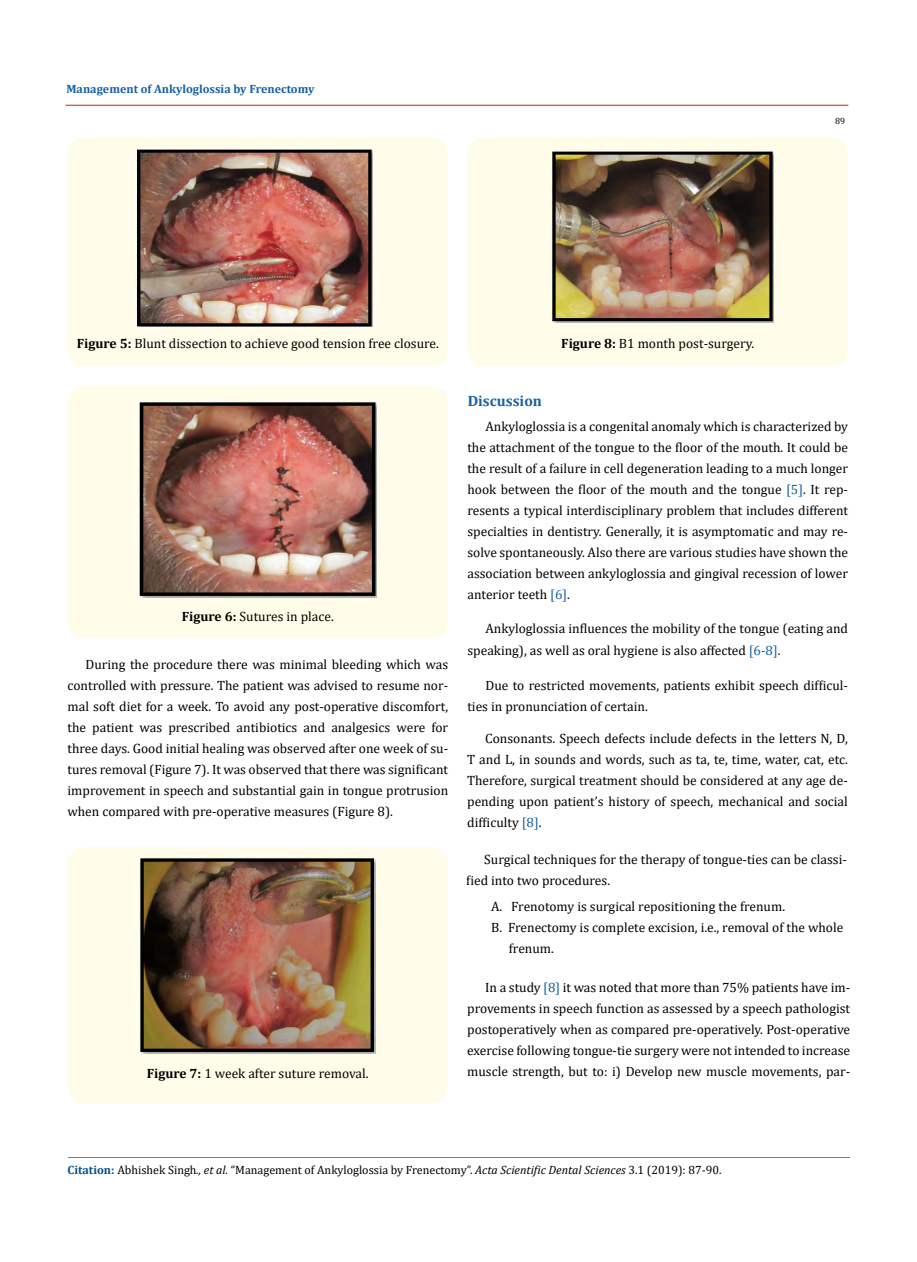
<style>
.page{position:relative;width:917px;height:1262px;background:#fff}
.page>*{position:absolute;margin:0;border:0;box-sizing:border-box;transform-origin:0 0}
.t1{font:700 15px "Cambria";color:#1560a6}
.t2{font:13.5px/21px "Cambria";color:#000;text-align:justify}
.t3{font:12px "Cambria";color:#000}
.t4{font:700 12px "Cambria";color:#1560a6}
.t5{font:9px "Cambria";color:#000}
.s1{font-weight:700}
.s2{color:#1560a6}
.s3{font-weight:700;color:#035089}
.s4{font-style:italic}
</style>
<div class="page">
<div style="left:67px;top:137px;width:381px;height:229px;background:#fffde9;border-radius:18px"></div>
<img style="left:136px;top:149px;width:236px;height:177px">
<div style="left:67px;top:386px;width:381px;height:252px;background:#fffde9;border-radius:18px"></div>
<img style="left:139px;top:402px;width:237px;height:195px">
<div style="left:67px;top:847px;width:381px;height:256px;background:#fffde9;border-radius:18px"></div>
<img style="left:139px;top:858px;width:236px;height:195px">
<div style="left:467px;top:137px;width:381px;height:229px;background:#fffde9;border-radius:18px"></div>
<img style="left:551px;top:151px;width:222px;height:172px">
<div style="left:66px;top:105px;width:782px;height:1px;border:1px solid #e05d1a"></div>
<hr style="left:68px;top:1157px;width:782px;height:1px;background:#e05d1a">
<p class="t4" style="left:66px;top:80px;width:249px">Management of Ankyloglossia by Frenectomy</p>
<p class="t5" style="left:835px;top:115px;width:11px">89</p>
<p class="t2" style="left:77px;top:333px;width:364px"><span class="s1">Figure 5:</span> Blunt dissection to achieve good tension free closure.</p>
<p class="t2" style="left:182px;top:605px;width:153px"><span class="s1">Figure 6:</span> Sutures in place.</p>
<p class="t2" style="left:67px;top:654px;width:382px;text-indent:18px">During the procedure there was minimal bleeding which was controlled with pressure. The patient was advised to resume nor&shy;mal soft diet for a week. To avoid any post-operative discomfort, the patient was prescribed antibiotics and analgesics were for three days. Good initial healing was observed after one week of su&shy;tures removal (Figure 7). It was observed that there was significant improvement in speech and substantial gain in tongue protrusion when compared with pre-operative measures (Figure 8).</p>
<p class="t2" style="left:147px;top:1063px;width:223px"><span class="s1">Figure 7:</span> 1 week after suture removal.</p>
<p class="t2" style="left:561px;top:333px;width:194px"><span class="s1">Figure 8:</span> B1 month post-surgery.</p>
<p class="t1" style="left:467px;top:390px;width:76px">Discussion</p>
<p class="t2" style="left:467px;top:415px;width:382px;text-indent:18px">Ankyloglossia is a congenital anomaly which is characterized by the attachment of the tongue to the floor of the mouth. It could be the result of a failure in cell degeneration leading to a much longer hook between the floor of the mouth and the tongue <span class="s2">[5]</span>. It rep&shy;resents a typical interdisciplinary problem that includes different specialties in dentistry. Generally, it is asymptomatic and may re&shy;solve spontaneously. Also there are various studies have shown the association between ankyloglossia and gingival recession of lower anterior teeth <span class="s2">[6]</span>.</p>
<p class="t2" style="left:467px;top:618px;width:382px;text-indent:18px">Ankyloglossia influences the mobility of the tongue (eating and speaking), as well as oral hygiene is also affected <span class="s2">[6-8]</span>.</p>
<p class="t2" style="left:467px;top:675px;width:382px;text-indent:18px">Due to restricted movements, patients exhibit speech difficul&shy;ties in pronunciation of certain.</p>
<p class="t2" style="left:467px;top:728px;width:382px;text-indent:18px">Consonants. Speech defects include defects in the letters N, D, T and L, in sounds and words, such as ta, te, time, water, cat, etc.<br>Therefore, surgical treatment should be considered at any age de&shy;pending upon patient’s history of speech, mechanical and social difficulty <span class="s2">[8]</span>.</p>
<p class="t2" style="left:466px;top:849px;width:382px;text-indent:18px">Surgical techniques for the therapy of tongue-ties can be classi&shy;fied into two procedures.</p>
<p class="t2" style="left:491px;top:895px;width:295px">A. Frenotomy is surgical repositioning the frenum.</p>
<p class="t2" style="left:491px;top:917px;width:353px">B. Frenectomy is complete excision, i.e., removal of the whole</p>
<p class="t2" style="left:509px;top:938px;width:47px">frenum.</p>
<p class="t2" style="left:467px;top:977px;width:384px;text-indent:18px">In a study <span class="s2">[8]</span> it was noted that more than 75% patients have im&shy;provements in speech function as assessed by a speech pathologist postoperatively when as compared pre-operatively. Post-operative exercise following tongue-tie surgery were not intended to increase muscle strength, but to: i) Develop new muscle movements, par-</p>
<p class="t3" style="left:67px;top:1162px;width:655px"><span class="s3">Citation:</span> Abhishek Singh<span class="s4">., et al.</span> “Management of Ankyloglossia by Frenectomy”. <span class="s4">Acta Scientific Dental Sciences</span> 3.1 (2019): 87-90.</p>
</div>
